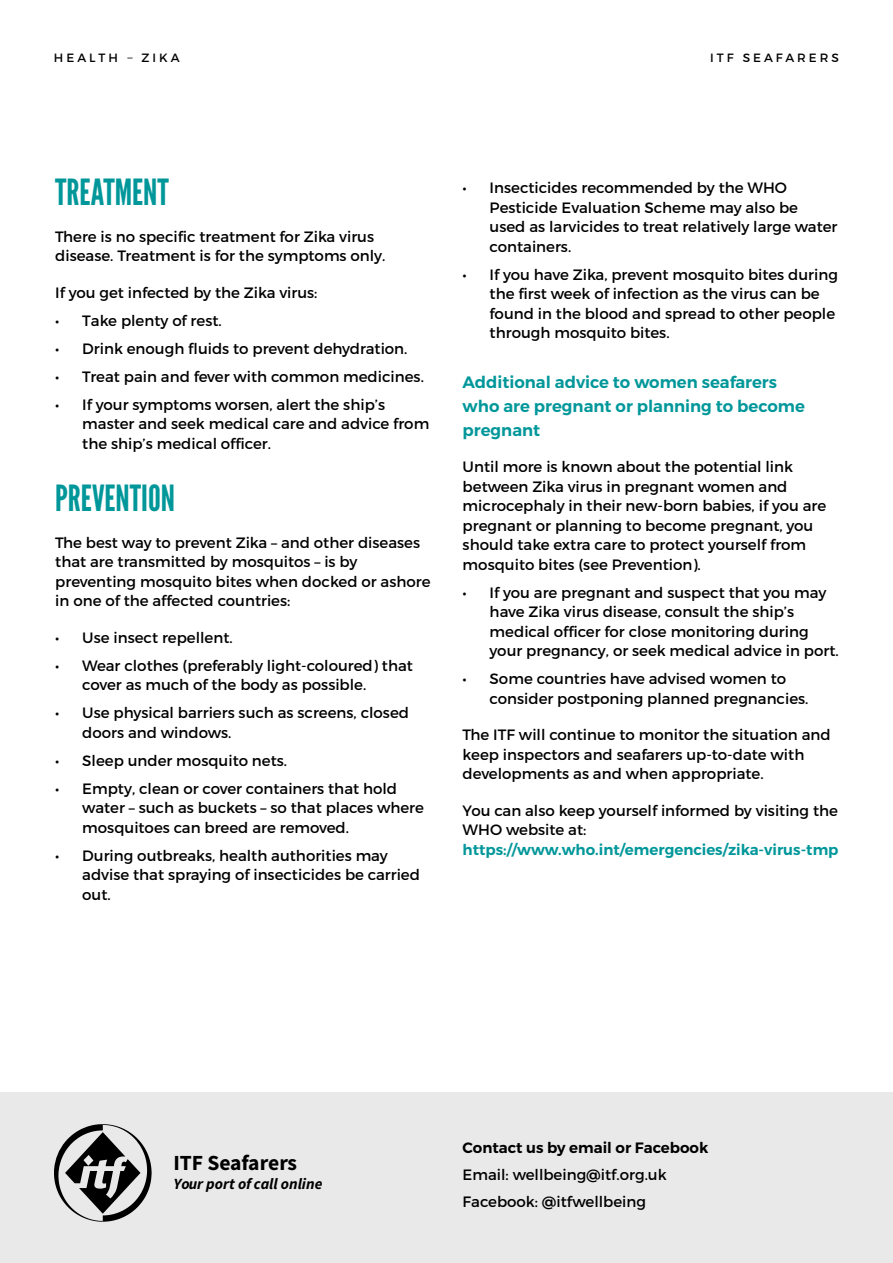
<style>
.page{position:relative;width:893px;height:1263px;background:#fff}
.page>*{position:absolute;margin:0;border:0;box-sizing:border-box;transform-origin:0 0}
.t1{font:36px "League Gothic";color:#00979a}
.t2{font:700 21.6px "Source Sans Pro";color:#000}
.t3{font:600 16.5px/24px "Montserrat";color:#00979a}
.t4{font:italic 700 15.6px "Source Sans Pro";color:#000}
.t5{font:15px/19.5px "Montserrat";color:#000}
.t6{font:600 15px "Montserrat";color:#00979a}
.t7{font:600 15px "Montserrat";color:#000}
.t8{font:12px "Montserrat";letter-spacing:.25em;color:#000}
.s1{font-family:"Source Sans Pro"}
</style>
<div class="page">
<div style="left:0;top:1093px;width:893px;height:170px;background:#e9e9e9"></div>
<svg style="left:54px;top:1124px;width:98px;height:98px"></svg>
<p class="t8" style="left:54px;top:51px;width:127px">HEALTH <span class="s1">−</span> ZIKA</p>
<p class="t8" style="left:710px;top:51px;width:130px">ITF SEAFARERS</p>
<h1 class="t1" style="left:55px;top:172px;width:115px">TREATMENT</h1>
<p class="t5" style="left:55px;top:226px;width:332px">There is no specific treatment for Zika virus disease. Treatment is for the symptoms only.</p>
<p class="t5" style="left:55px;top:282px;width:264px">If you get infected by the Zika virus:</p>
<p class="t5" style="left:55px;top:310px;width:168px">• Take plenty of rest.</p>
<p class="t5" style="left:55px;top:338px;width:354px">• Drink enough fluids to prevent dehydration.</p>
<p class="t5" style="left:55px;top:366px;width:370px">• Treat pain and fever with common medicines.</p>
<p class="t5" style="left:82px;top:394px;width:349px;text-indent:-27px">• If your symptoms worsen, alert the ship’s master and seek medical care and advice from the ship’s medical officer.</p>
<h1 class="t1" style="left:55px;top:478px;width:121px">PREVENTION</h1>
<p class="t5" style="left:55px;top:532px;width:377px">The best way to prevent Zika – and other diseases that are transmitted by mosquitos – is by preventing mosquito bites when docked or ashore in one of the affected countries:</p>
<p class="t5" style="left:55px;top:627px;width:179px">• Use insect repellent.</p>
<p class="t5" style="left:82px;top:655px;width:332px;text-indent:-27px">• Wear clothes (preferably light-coloured) that cover as much of the body as possible.</p>
<p class="t5" style="left:82px;top:703px;width:328px;text-indent:-27px">• Use physical barriers such as screens, closed doors and windows.</p>
<p class="t5" style="left:55px;top:750px;width:233px">• Sleep under mosquito nets.</p>
<p class="t5" style="left:82px;top:778px;width:343px;text-indent:-27px">• Empty, clean or cover containers that hold water – such as buckets – so that places where mosquitoes can breed are removed.</p>
<p class="t5" style="left:82px;top:845px;width:339px;text-indent:-27px">• During outbreaks, health authorities may advise that spraying of insecticides be carried out.</p>
<p class="t5" style="left:490px;top:178px;width:349px;text-indent:-27px">• Insecticides recommended by the WHO Pesticide Evaluation Scheme may also be used as larvicides to treat relatively large water containers.</p>
<p class="t5" style="left:490px;top:264px;width:350px;text-indent:-27px">• If you have Zika, prevent mosquito bites during the first week of infection as the virus can be found in the blood and spread to other people through mosquito bites.</p>
<p class="t3" style="left:463px;top:370px;width:344px">Additional advice to women seafarers who are pregnant or planning to become pregnant</p>
<p class="t5" style="left:463px;top:457px;width:365px">Until more is known about the potential link between Zika virus in pregnant women and microcephaly in their new-born babies, if you are pregnant or planning to become pregnant, you should take extra care to protect yourself from mosquito bites (see Prevention).</p>
<p class="t5" style="left:490px;top:582px;width:351px;text-indent:-27px">• If you are pregnant and suspect that you may have Zika virus disease, consult the ship’s medical officer for close monitoring during your pregnancy, or seek medical advice in port.</p>
<p class="t5" style="left:490px;top:669px;width:320px;text-indent:-27px">• Some countries have advised women to consider postponing planned pregnancies.</p>
<p class="t5" style="left:463px;top:725px;width:369px">The ITF will continue to monitor the situation and keep inspectors and seafarers up-to-date with developments as and when appropriate.</p>
<p class="t5" style="left:463px;top:801px;width:377px">You can also keep yourself informed by visiting the<br>WHO website at:</p>
<p class="t6" style="left:463px;top:840px;width:377px">https://www.who.int/emergencies/zika-virus-tmp</p>
<h2 class="t2" style="left:173px;top:1149px;width:125px">ITF Seafarers</h2>
<p class="t4" style="left:173px;top:1173px;width:150px">Your port of call online</p>
<p class="t7" style="left:463px;top:1138px;width:247px">Contact us by email or Facebook</p>
<p class="t5" style="left:463px;top:1161px;width:206px;line-height:27px">Email: wellbeing@itf.org.uk<br>Facebook: @itfwellbeing</p>
</div>
